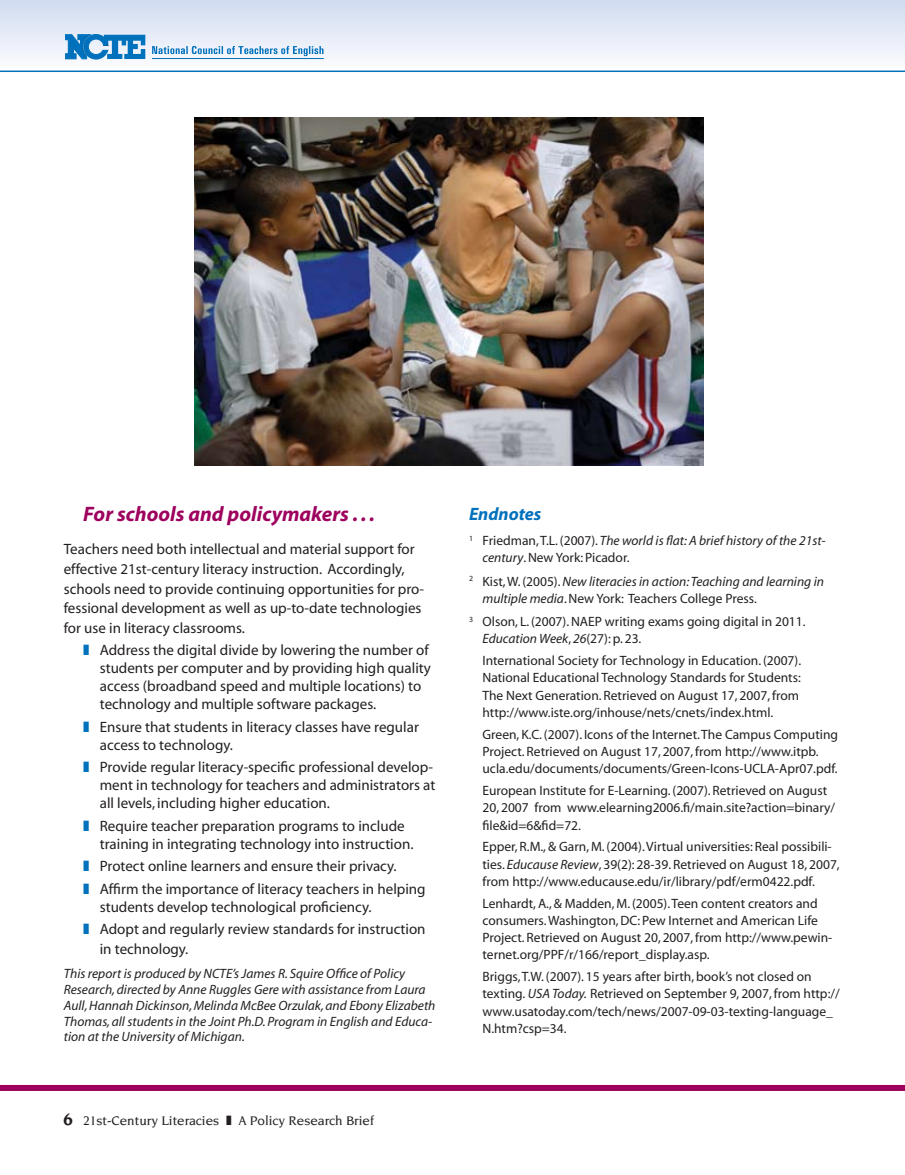
<style>
.page{position:relative;width:905px;height:1175px;background:#fff}
.page>*{position:absolute;margin:0;border:0;box-sizing:border-box;transform-origin:0 0}
.t1{font:italic 700 21px "Myriad";color:#9e005d}
.t2{font:italic 700 18px "Myriad";color:#0071bc}
.t3{font:15px/18px "Myriad";color:#231f20}
.t4{font:13.5px/17.2px "Myriad";color:#231f20}
.t5{font:italic 13.5px/15.8px "Myriad";color:#231f20}
.t6{font:500 13.5px "Novarese";color:#231f20}
.s1{font-style:normal}
.s2{font-style:italic}
</style>
<div class="page">
<div style="left:0;top:0;width:904px;height:88px;background:linear-gradient(to bottom,#d1dcf1,#fff)"></div>
<div style="left:0;top:1084px;width:904px;height:6px;background:#9e005d"></div>
<hr style="left:0;top:70px;width:904px;height:2px;background:#0071bc">
<img style="left:195px;top:118px;width:508px;height:347px">
<svg style="left:65px;top:34px;width:80px;height:25px"></svg>
<svg style="left:152px;top:46px;width:171px;height:10px"></svg>
<hr style="left:152px;top:58px;width:172px;height:1px;background:#0071bc">
<h1 class="t1" style="left:83px;top:503px;width:293px">For schools and policymakers . . .</h1>
<p class="t3" style="left:64px;top:540px;width:362px;line-height:19.5px">Teachers need both intellectual and material support for effective 21st-century literacy instruction. Accordingly, schools need to provide continuing opportunities for pro&shy;fessional development as well as up-to-date technologies for use in literacy classrooms.</p>
<p class="t3" style="left:100px;top:641px;width:333px">Address the digital divide by lowering the number of students per computer and by providing high quality access (broadband speed and multiple locations) to technology and multiple software packages.</p>
<p class="t3" style="left:100px;top:718px;width:320px">Ensure that students in literacy classes have regular access to technology.</p>
<p class="t3" style="left:100px;top:758px;width:337px">Provide regular literacy-specific professional develop&shy;ment in technology for teachers and administrators at all levels, including higher education.</p>
<p class="t3" style="left:100px;top:817px;width:315px">Require teacher preparation programs to include training in integrating technology into instruction.</p>
<p class="t3" style="left:100px;top:855px;width:327px;line-height:22.5px">Protect online learners and ensure their privacy.<br>Affirm the importance of literacy teachers in helping</p>
<p class="t3" style="left:100px;top:896px;width:327px;line-height:22.5px">students develop technological proficiency.<br>Adopt and regularly review standards for instruction</p>
<p class="t3" style="left:100px;top:940px;width:90px">in technology.</p>
<p class="t5" style="left:64px;top:966px;width:373px">This report is produced by NCTE’s James R. Squire Office of Policy Research, directed by Anne Ruggles Gere with assistance from Laura Aull, Hannah Dickinson, Melinda McBee Orzulak, and Ebony Elizabeth Thomas, all students in the Joint Ph.D. Program in English and Educa&shy;tion at the University of Michigan.</p>
<p class="t6" style="left:83px;top:1112px;width:138px">21st-Century Literacies</p>
<p class="t6" style="left:238px;top:1112px;width:137px">A Policy Research Brief</p>
<h2 class="t2" style="left:469px;top:505px;width:74px">Endnotes</h2>
<p class="t5" style="left:482px;top:532px;width:345px;line-height:17.2px;text-indent:-14px"><sup>1</sup> <span class="s1">Friedman, T.L. (2007).</span> The world is flat: A brief history of the 21st&shy;century<span class="s1">. New York: Picador.</span></p>
<p class="t5" style="left:482px;top:573px;width:343px;line-height:17.2px;text-indent:-14px"><sup>2</sup> <span class="s1">Kist, W. (2005).</span> New literacies in action: Teaching and learning in multiple media<span class="s1">. New York: Teachers College Press.</span></p>
<p class="t4" style="left:482px;top:613px;width:324px;text-indent:-14px"><sup>3</sup> Olson, L. (2007). NAEP writing exams going digital in 2011.<br><span class="s2">Education Week</span>, <span class="s2">26</span>(27): p. 23.</p>
<p class="t4" style="left:482px;top:652px;width:320px">International Society for Technology in Education. (2007).<br>National Educational Technology Standards for Students:<br>The Next Generation. Retrieved on August 17, 2007, from http://www.iste.org/inhouse/nets/cnets/index.html.</p>
<p class="t4" style="left:482px;top:726px;width:357px">Green, K.C. (2007). Icons of the Internet. The Campus Computing<br>Project. Retrieved on August 17, 2007, from http://www.itpb. ucla.edu/documents/documents/Green-Icons-UCLA-Apr07.pdf.</p>
<p class="t4" style="left:482px;top:782px;width:354px">European Institute for E-Learning. (2007). Retrieved on August<br>20, 2007 from www.elearning2006.fi/main.site?action=binary/ file&amp;id=6&amp;fid=72.</p>
<p class="t4" style="left:482px;top:838px;width:359px">Epper, R.M., &amp; Garn, M. (2004). Virtual universities: Real possibili&shy;ties. <span class="s2">Educause Review</span>, 39(2): 28-39. Retrieved on August 18, 2007, from http://www.educause.edu/ir/library/pdf/erm0422.pdf.</p>
<p class="t4" style="left:482px;top:895px;width:351px">Lenhardt, A., &amp; Madden, M. (2005). Teen content creators and consumers. Washington, DC: Pew Internet and American Life Project. Retrieved on August 20, 2007, from http://www.pewin&shy;ternet.org/PPF/r/166/report_display.asp.</p>
<p class="t4" style="left:482px;top:968px;width:359px">Briggs, T.W. (2007). 15 years after birth, book’s not closed on texting. <span class="s2">USA Today.</span> Retrieved on September 9, 2007, from http:// www.usatoday.com/tech/news/2007-09-03-texting-language_ N.htm?csp=34.</p>
</div>
